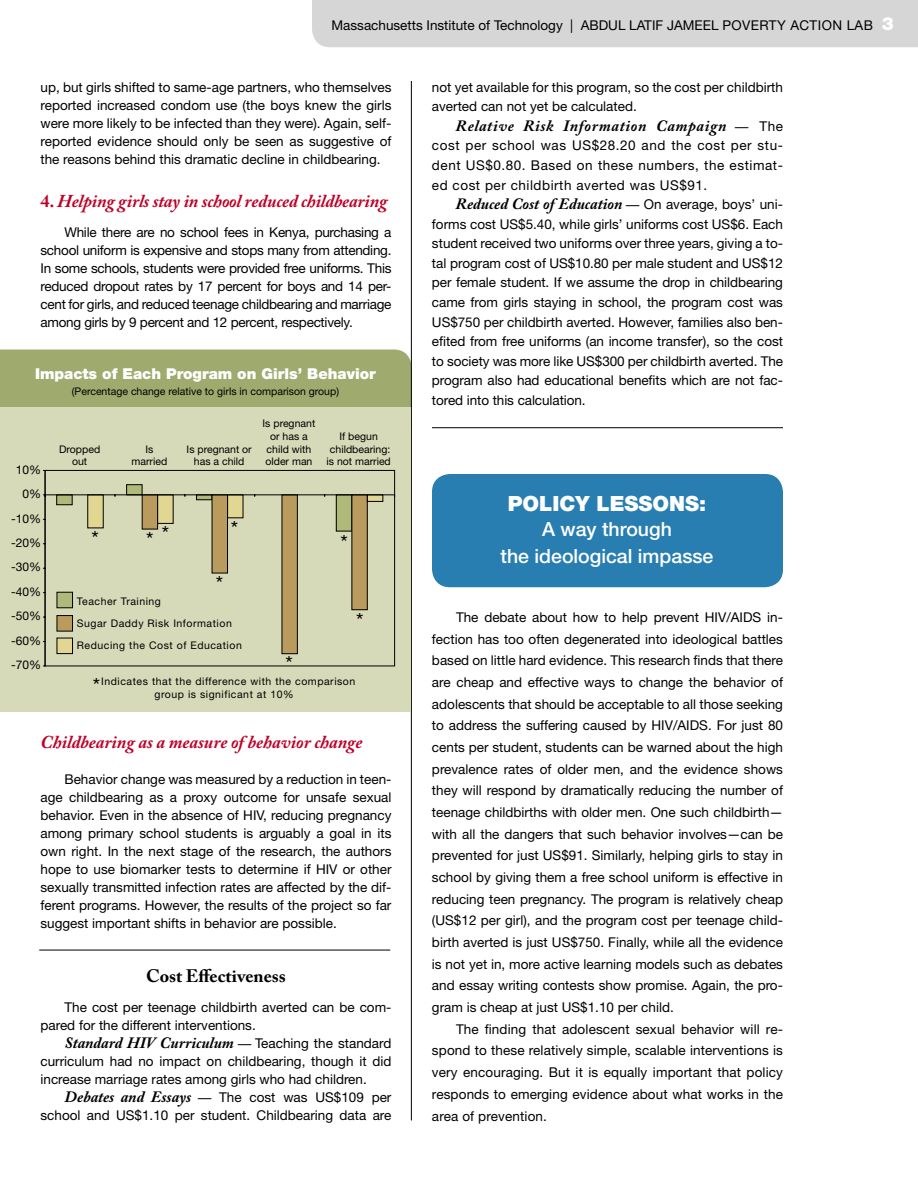
<style>
.page{position:relative;width:918px;height:1188px;background:#fff}
.page>*{position:absolute;margin:0;border:0;box-sizing:border-box;transform-origin:0 0}
.t1{font:900 21px "Helvetica Neue LT";color:#fff}
.t2{font:21px "Helvetica Neue LT";color:#000}
.t3{font:500 19.5px "Helvetica Neue LT";color:#fff}
.t4{font:italic 700 18px "Adobe Caslon Pro";letter-spacing:-.005em;color:#be0027}
.t5{font:700 18px "Adobe Caslon Pro";color:#000}
.t6{font:italic 700 15.75px "Adobe Caslon Pro";letter-spacing:.005em;color:#000}
.t7{font:italic 700 15.75px "Adobe Caslon Pro";letter-spacing:.04em;color:#000}
.t8{font:900 15px "Helvetica Neue LT";color:#fff}
.t9{font:13.5px/21.8px "Helvetica Neue LT";color:#000;text-align:justify}
.t10{font:12px "Helvetica Neue LT";color:#000}
.t11{font:10.5px/12.6px "Helvetica Neue LT";color:#000;text-align:center}
.t12{font:10.5px/12.6px "Helvetica Neue LT";letter-spacing:.05em;color:#000;text-align:center}
.s1{font-weight:900;font-size:18px;color:#fff}
.s2{font-style:normal}
.s3{font-size:21px}
.s4{font-size:13.5px}
.s5{font-family:"Helvetica Neue LT";font-weight:400;font-style:normal;font-size:13.5px}
.s6{font-family:"Adobe Caslon Pro";font-weight:700;font-style:italic;font-size:15.75px}
.s7{font-family:"Adobe Caslon Pro";font-weight:700;font-style:italic}
</style>
<div class="page">
<div style="left:0;top:350px;width:411px;height:57px;background:#9faa6f"></div>
<div style="left:312px;top:0;width:606px;height:47px;background:#d6d6d6"></div>
<hr style="left:411px;top:81px;width:1px;height:1039px;background:#000">
<div style="left:0;top:407px;width:411px;height:305px;background:#d7dab8"></div>
<svg style="left:43px;top:470px;width:352px;height:197px"></svg>
<div style="left:57px;top:592px;width:16px;height:16px;background:#afba7a"></div>
<div style="left:57px;top:592px;width:16px;height:16px;border:1px solid #000"></div>
<div style="left:57px;top:616px;width:16px;height:15px;background:#b99b5e"></div>
<div style="left:57px;top:615px;width:16px;height:16px;border:1px solid #000"></div>
<div style="left:57px;top:638px;width:16px;height:16px;background:#e2d693"></div>
<div style="left:57px;top:638px;width:16px;height:16px;border:1px solid #000"></div>
<div style="left:432px;top:474px;width:351px;height:113px;background:#287eb0"></div>
<hr style="left:39px;top:950px;width:351px;height:1px;background:#000">
<hr style="left:432px;top:427px;width:351px;height:1px;background:#000">
<p class="t9" style="left:332px;top:14px;width:564px">Massachusetts Institute of Technology | ABDUL LATIF JAMEEL POVERTY ACTION LAB <span class="s1">3</span></p>
<p class="t9" style="left:40px;top:78px;width:353px;line-height:18px">up, but girls shifted to same-age partners, who themselves reported increased condom use (the boys knew the girls were more likely to be infected than they were). Again, self&shy;reported evidence should only be seen as suggestive of the reasons behind this dramatic decline in childbearing.</p>
<p class="t4" style="left:40px;top:190px;width:349px"><span class="s2">4.</span> Helping girls stay in school reduced childbearing</p>
<p class="t9" style="left:40px;top:223px;width:353px;line-height:18px;text-indent:24px">While there are no school fees in Kenya, purchasing a school uniform is expensive and stops many from attending.<br>In some schools, students were provided free uniforms. This reduced dropout rates by 17 percent for boys and 14 per&shy;cent for girls, and reduced teenage childbearing and marriage among girls by 9 percent and 12 percent, respectively.</p>
<p class="t8" style="left:35px;top:364px;width:342px">Impacts of Each Program on Girls’ Behavior</p>
<p class="t11" style="left:72px;top:385px;width:269px">(Percentage change relative to girls in comparison group)</p>
<p class="t10" style="left:16px;top:462px;width:27px">10%</p>
<p class="t10" style="left:22px;top:487px;width:20px">0%</p>
<p class="t10" style="left:11px;top:511px;width:32px">-10%</p>
<p class="t10" style="left:11px;top:536px;width:32px">-20%</p>
<p class="t10" style="left:11px;top:560px;width:32px">-30%</p>
<p class="t10" style="left:11px;top:584px;width:32px">-40%</p>
<p class="t10" style="left:11px;top:609px;width:32px">-50%</p>
<p class="t10" style="left:11px;top:633px;width:32px">-60%</p>
<p class="t10" style="left:11px;top:658px;width:32px">-70%</p>
<p class="t11" style="left:59px;top:442px;width:43px">Dropped</p>
<p class="t11" style="left:72px;top:455px;width:17px">out</p>
<p class="t11" style="left:145px;top:442px;width:9px">Is</p>
<p class="t11" style="left:132px;top:455px;width:37px">married</p>
<p class="t11" style="left:187px;top:442px;width:67px">Is pregnant or has a child</p>
<p class="t11" style="left:263px;top:417px;width:54px">Is pregnant or has a</p>
<p class="t11" style="left:267px;top:442px;width:46px">child with</p>
<p class="t11" style="left:265px;top:455px;width:49px">older man</p>
<p class="t11" style="left:340px;top:430px;width:40px">If begun</p>
<p class="t11" style="left:327px;top:442px;width:66px">childbearing: is not married</p>
<p class="t2" style="left:91px;top:526px;width:9px">*</p>
<p class="t2" style="left:146px;top:527px;width:9px">*</p>
<p class="t2" style="left:162px;top:521px;width:9px">*</p>
<p class="t2" style="left:231px;top:516px;width:9px">*</p>
<p class="t2" style="left:216px;top:571px;width:9px">*</p>
<p class="t12" style="left:77px;top:595px;width:86px">Teacher Training</p>
<p class="t12" style="left:77px;top:617px;width:156px">Sugar Daddy Risk Information</p>
<p class="t12" style="left:77px;top:639px;width:166px">Reducing the Cost of Education</p>
<p class="t2" style="left:286px;top:651px;width:9px">*</p>
<p class="t2" style="left:340px;top:530px;width:9px">*</p>
<p class="t2" style="left:356px;top:608px;width:9px">*</p>
<p class="t12" style="left:93px;top:675px;width:264px"><span class="s3">*</span>Indicates that the difference with the comparison group is significant at 10%</p>
<p class="t4" style="left:40px;top:732px;width:324px">Childbearing as a measure of behavior change</p>
<p class="t9" style="left:40px;top:770px;width:353px;line-height:18px;text-indent:24px">Behavior change was measured by a reduction in teen&shy;age childbearing as a proxy outcome for unsafe sexual behavior. Even in the absence of HIV, reducing pregnancy among primary school students is arguably a goal in its own right. In the next stage of the research, the authors hope to use biomarker tests to determine if HIV or other sexually transmitted infection rates are affected by the dif&shy;ferent programs. However, the results of the project so far suggest important shifts in behavior are possible.</p>
<p class="t5" style="left:146px;top:966px;width:141px">Cost Effectiveness</p>
<p class="t9" style="left:40px;top:998px;width:353px;line-height:18px;text-indent:24px">The cost per teenage childbirth averted can be com&shy;pared for the different interventions.</p>
<p class="t6" style="left:64px;top:1034px;width:328px">Standard HIV Curriculum <span class="s4">—</span> <span class="s5">Teaching the standard</span></p>
<p class="t9" style="left:40px;top:1052px;width:352px;line-height:18px">curriculum had no impact on childbearing, though it did increase marriage rates among girls who had children.</p>
<p class="t9" style="left:40px;top:1088px;width:352px;line-height:18px;text-align:right"><span class="s6">Debates and Essays</span> <span class="s7">—</span> The cost was US$109 per school and US$1.10 per student. Childbearing data are</p>
<p class="t9" style="left:432px;top:77px;width:352px;line-height:19.6px">not yet available for this program, so the cost per childbirth averted can not yet be calculated.</p>
<p class="t7" style="left:456px;top:116px;width:328px">Relative Risk Information Campaign <span class="s4">—</span> <span class="s5">The</span></p>
<p class="t9" style="left:432px;top:136px;width:353px;line-height:19.6px">cost per school was US$28.20 and the cost per stu&shy;dent US$0.80. Based on these numbers, the estimat&shy;ed cost per childbirth averted was US$91.</p>
<p class="t6" style="left:456px;top:194px;width:329px">Reduced Cost of Education <span class="s4">—</span> <span class="s5">On average, boys’ uni-</span></p>
<p class="t9" style="left:432px;top:214px;width:353px;line-height:19.6px">forms cost US$5.40, while girls’ uniforms cost US$6. Each student received two uniforms over three years, giving a to&shy;tal program cost of US$10.80 per male student and US$12 per female student. If we assume the drop in childbearing came from girls staying in school, the program cost was US$750 per childbirth averted. However, families also ben&shy;efited from free uniforms (an income transfer), so the cost to society was more like US$300 per childbirth averted. The program also had educational benefits which are not fac&shy;tored into this calculation.</p>
<p class="t1" style="left:508px;top:491px;width:200px">POLICY LESSONS:</p>
<p class="t3" style="left:542px;top:518px;width:131px">A way through</p>
<p class="t3" style="left:501px;top:545px;width:214px">the ideological impasse</p>
<p class="t9" style="left:432px;top:606px;width:353px;text-indent:24px">The debate about how to help prevent HIV/AIDS in&shy;fection has too often degenerated into ideological battles based on little hard evidence. This research finds that there are cheap and effective ways to change the behavior of adolescents that should be acceptable to all those seeking to address the suffering caused by HIV/AIDS. For just 80 cents per student, students can be warned about the high prevalence rates of older men, and the evidence shows they will respond by dramatically reducing the number of teenage childbirths with older men. One such childbirth— with all the dangers that such behavior involves—can be prevented for just US$91. Similarly, helping girls to stay in school by giving them a free school uniform is effective in reducing teen pregnancy. The program is relatively cheap (US$12 per girl), and the program cost per teenage child&shy;birth averted is just US$750. Finally, while all the evidence is not yet in, more active learning models such as debates and essay writing contests show promise. Again, the pro&shy;gram is cheap at just US$1.10 per child.</p>
<p class="t9" style="left:432px;top:1018px;width:353px;text-indent:24px">The finding that adolescent sexual behavior will re&shy;spond to these relatively simple, scalable interventions is very encouraging. But it is equally important that policy responds to emerging evidence about what works in the area of prevention.</p>
</div>
